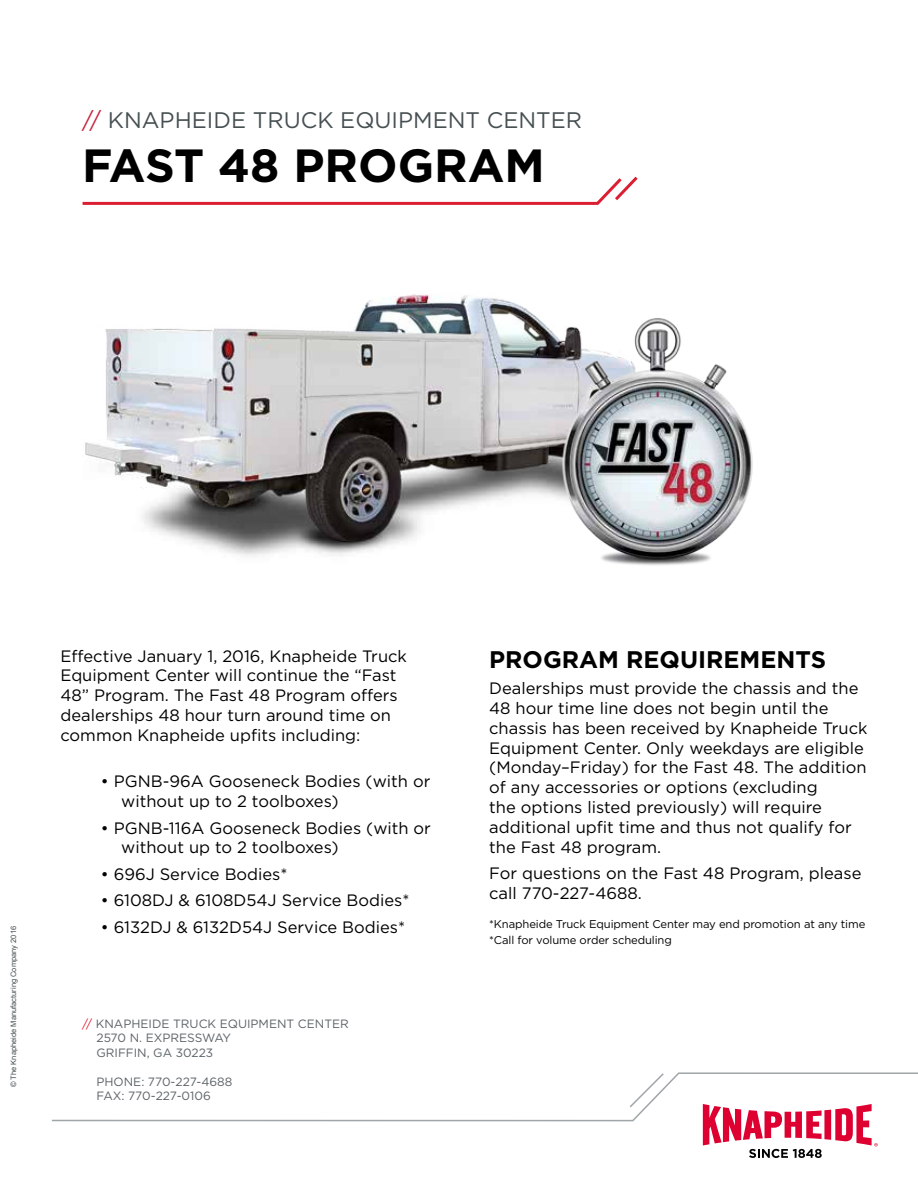
<style>
.page{position:relative;width:918px;height:1188px;background:#fff}
.page>*{position:absolute;margin:0;border:0;box-sizing:border-box;transform-origin:0 0}
.t1{font:700 46.5px "Gotham";color:#000}
.t2{font:700 24px "Gotham";color:#000}
.t3{font:22.5px "Gotham";color:#464f52}
.t4{font:16.5px/19.8px "Gotham";color:#000}
.t5{font:12px/14.4px "Gotham";color:#5b6266}
.t6{font:11.25px/15.8px "Gotham";letter-spacing:-.01em;color:#000}
.t7{font:7.5px "Arial";color:#464f52}
.s1{color:#c72039}
.s2{color:#dc1e32}
</style>
<div class="page">
<svg style="left:82px;top:176px;width:556px;height:29px"></svg>
<svg style="left:51px;top:1072px;width:867px;height:86px"></svg>
<img style="left:85px;top:294px;width:459px;height:263px">
<img style="left:544px;top:318px;width:209px;height:247px">
<h3 class="t3" style="left:82px;top:106px;width:502px"><span class="s1">//</span> KNAPHEIDE TRUCK EQUIPMENT CENTER</h3>
<h1 class="t1" style="left:82px;top:135px;width:464px">FAST 48 PROGRAM</h1>
<p class="t7" style="left:9px;top:1087px;width:162px;rotate:-90deg">© The Knapheide Manufacturing Company 2016</p>
<p class="t4" style="left:60px;top:646px;width:348px">Effective January 1, 2016, Knapheide Truck Equipment Center will continue the “Fast 48” Program. The Fast 48 Program offers dealerships 48 hour turn around time on common Knapheide upfits including:</p>
<p class="t4" style="left:121px;top:771px;width:311px;text-indent:-20px">• PGNB-96A Gooseneck Bodies (with or without up to 2 toolboxes)</p>
<p class="t4" style="left:121px;top:817px;width:311px;text-indent:-20px">• PGNB-116A Gooseneck Bodies (with or without up to 2 toolboxes)</p>
<p class="t4" style="left:101px;top:864px;width:188px">• 696J Service Bodies*</p>
<p class="t4" style="left:101px;top:890px;width:310px">• 6108DJ &amp; 6108D54J Service Bodies*</p>
<p class="t4" style="left:101px;top:917px;width:306px">• 6132DJ &amp; 6132D54J Service Bodies*</p>
<p class="t5" style="left:96px;top:1016px;width:254px;text-indent:-14px"><span class="s2">//</span> KNAPHEIDE TRUCK EQUIPMENT CENTER<br>2570 N. EXPRESSWAY<br>GRIFFIN, GA 30223</p>
<p class="t5" style="left:96px;top:1074px;width:137px">PHONE: 770-227-4688<br>FAX: 770-227-0106</p>
<h2 class="t2" style="left:489px;top:643px;width:338px">PROGRAM REQUIREMENTS</h2>
<p class="t4" style="left:489px;top:678px;width:380px">Dealerships must provide the chassis and the 48 hour time line does not begin until the chassis has been received by Knapheide Truck Equipment Center. Only weekdays are eligible (Monday–Friday) for the Fast 48. The addition of any accessories or options (excluding<br>the options listed previously) will require additional upfit time and thus not qualify for the Fast 48 program.</p>
<p class="t4" style="left:489px;top:863px;width:374px">For questions on the Fast 48 Program, please call 770-227-4688.</p>
<p class="t6" style="left:489px;top:916px;width:378px">*Knapheide Truck Equipment Center may end promotion at any time *Call for volume order scheduling</p>
</div>
